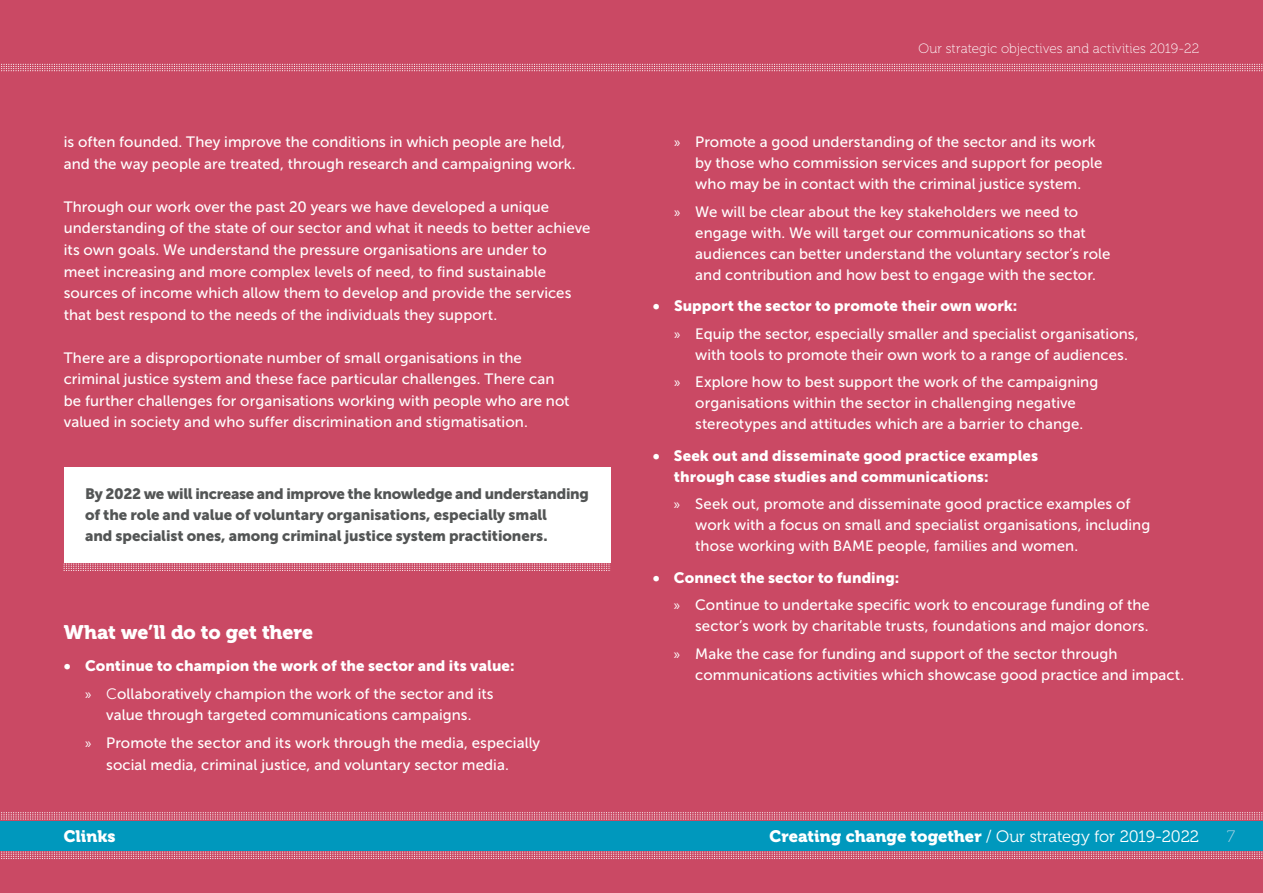
<style>
.page{position:relative;width:1263px;height:893px;background:#ca4964}
.page>*{position:absolute;margin:0;border:0;box-sizing:border-box;transform-origin:0 0}
.t1{font:19.5px "Museo 900";letter-spacing:-.005em;color:#fff}
.t2{font:16.5px "Museo 300";letter-spacing:-.01em;color:#fff}
.t3{font:16.5px "Museo 900";color:#fff}
.t4{font:16.5px "Museo 100";color:#b1d5e6}
.t5{font:15px/21px "Museo Sans 500";letter-spacing:.005em;color:#fff}
.t6{font:15px/21px "Museo Sans 900";letter-spacing:.005em;color:#fff}
.t7{font:15px/21px "Museo Sans 900";letter-spacing:-.01em;color:#535555}
.t8{font:13.5px "Museo 100";letter-spacing:.005em;color:#fff}
.s1{font-family:"Myriad Pro"}
.s2{font-family:"Museo Sans 300"}
.s3{font-family:"Museo 900"}
</style>
<div class="page">
<svg style="left:1px;top:812px;width:1262px;height:8px"></svg>
<svg style="left:1px;top:851px;width:1262px;height:8px"></svg>
<div style="left:0;top:821px;width:1263px;height:29px;background:#0098bd"></div>
<svg style="left:1px;top:64px;width:1262px;height:7px"></svg>
<div style="left:64px;top:467px;width:546px;height:96px;background:#fff"></div>
<svg style="left:64px;top:563px;width:546px;height:8px"></svg>
<p class="t5" style="left:64px;top:131px;width:513px;line-height:21.6px">is often founded. They improve the conditions in which people are held, and the way people are treated, through research and campaigning work.</p>
<p class="t5" style="left:64px;top:196px;width:528px;line-height:21.6px">Through our work over the past 20 years we have developed a unique understanding of the state of our sector and what it needs to better achieve its own goals. We understand the pressure organisations are under to<br>meet increasing and more complex levels of need, to find sustainable sources of income which allow them to develop and provide the services that best respond to the needs of the individuals they support.</p>
<p class="t5" style="left:64px;top:347px;width:507px;line-height:21.6px">There are a disproportionate number of small organisations in the criminal justice system and these face particular challenges. There can be further challenges for organisations working with people who are not valued in society and who suffer discrimination and stigmatisation.</p>
<p class="t7" style="left:85px;top:483px;width:505px">By 2022 we will increase and improve the knowledge and understanding of the role and value of voluntary organisations, especially small<br>and specialist ones, among criminal justice system practitioners.</p>
<h1 class="t1" style="left:64px;top:621px;width:251px">What we’ll do to get there</h1>
<p class="t6" style="left:64px;top:655px;width:452px">• Continue to champion the work of the sector and its value:</p>
<p class="t5" style="left:85px;top:683px;width:410px;line-height:21.6px;text-align:center"><span class="s1">»</span> <span class="s2">C</span>ollaboratively champion the work of the sector and its value through targeted communications campaigns.</p>
<p class="t5" style="left:106px;top:732px;width:435px;line-height:21.6px;text-indent:-21px"><span class="s1">»</span> Promote the sector and its work through the media, especially social media, criminal justice, and voluntary sector media.</p>
<p class="t8" style="left:918px;top:41px;width:282px">Our strategic objectives and activities 2019-22</p>
<p class="t5" style="left:695px;top:132px;width:409px;text-indent:-21px"><span class="s1">»</span> Promote a good understanding of the sector and its work by those who commission services and support for people who may be in contact with the criminal justice system.</p>
<p class="t5" style="left:695px;top:201px;width:417px;text-indent:-21px"><span class="s1">»</span> We will be clear about the key stakeholders we need to engage with. We will target our communications so that audiences can better understand the voluntary sector’s role and contribution and how best to engage with the sector.</p>
<p class="t6" style="left:653px;top:296px;width:366px">• Support the sector to promote their own work:</p>
<p class="t5" style="left:695px;top:323px;width:445px;text-indent:-21px"><span class="s1">»</span> Equip the sector, especially smaller and specialist organisations, with tools to promote their own work to a range of audiences.</p>
<p class="t5" style="left:674px;top:371px;width:426px;text-align:center"><span class="s1">»</span> Explore how to best support the work of the campaigning organisations within the sector in challenging negative stereotypes and attitudes which are a barrier to change.</p>
<p class="t6" style="left:674px;top:445px;width:366px;text-indent:-21px">• Seek out and disseminate good practice examples through case studies and communications:</p>
<p class="t5" style="left:695px;top:493px;width:457px;text-indent:-21px"><span class="s1">»</span> Seek out, promote and disseminate good practice examples of work with a focus on small and specialist organisations, including those working with BAME people, families and women.</p>
<p class="t6" style="left:653px;top:567px;width:248px">• Connect the sector to funding:</p>
<p class="t5" style="left:674px;top:594px;width:477px;text-align:right"><span class="s1">»</span> Continue to undertake specific work to encourage funding of the sector’s work by charitable trusts, foundations and major donors.</p>
<p class="t5" style="left:695px;top:643px;width:491px;text-indent:-21px"><span class="s1">»</span> Make the case for funding and support of the sector through communications activities which showcase good practice and impact.</p>
<p class="t3" style="left:64px;top:827px;width:53px">Clinks</p>
<p class="t2" style="left:769px;top:827px;width:431px"><span class="s3">Creating change together</span> / Our strategy for 2019-2022</p>
<p class="t4" style="left:1227px;top:827px;width:10px">7</p>
</div>
